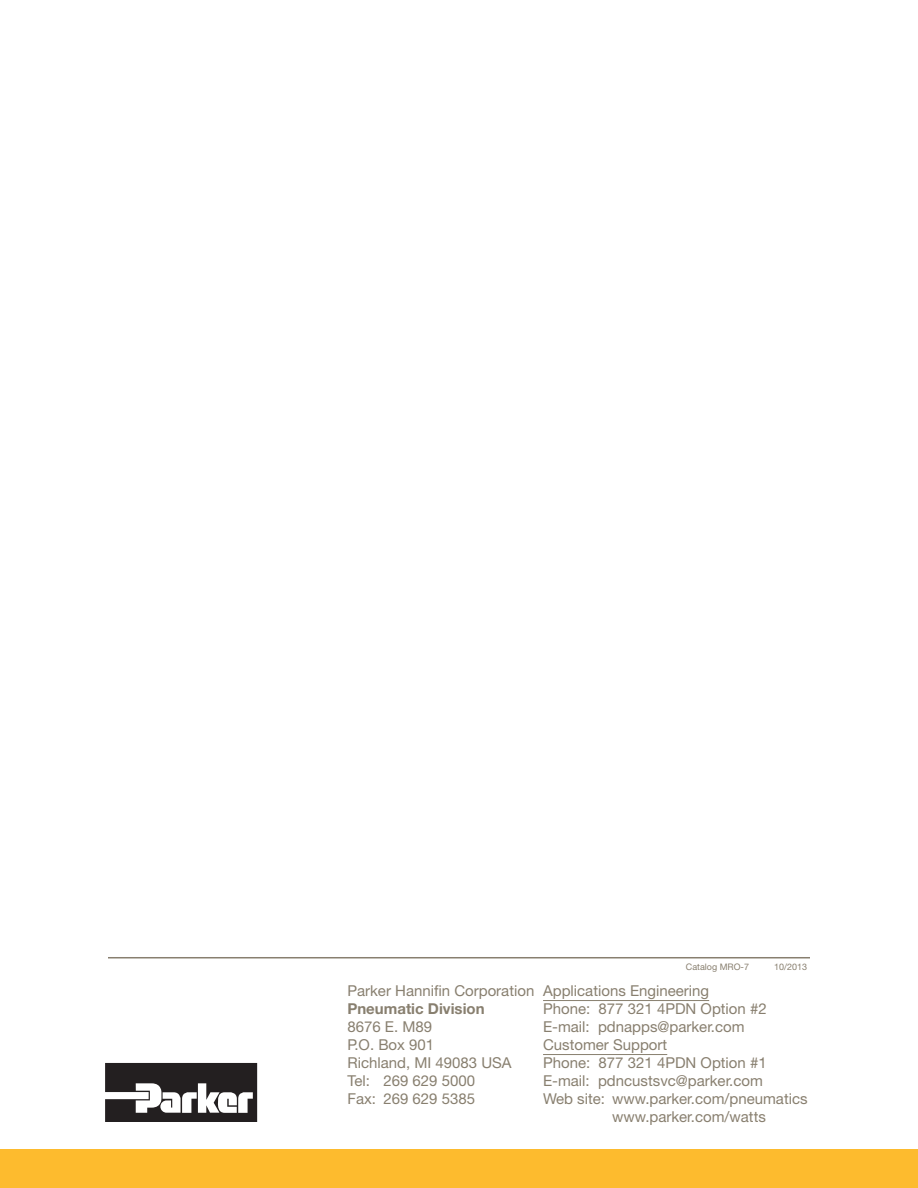
<style>
.page{position:relative;width:918px;height:1188px;background:#fff}
.page>*{position:absolute;margin:0;border:0;box-sizing:border-box;transform-origin:0 0}
.t1{font:15px/18px "Helvetica Neue LT Std";color:#887f6f}
.t2{font:700 15px "Helvetica Neue LT Std";color:#887f6f}
.t3{font:9px "Helvetica Neue LT Std";color:#887f6f}
</style>
<div class="page">
<div style="left:0;top:1150px;width:918px;height:38px;background:#fdbb2e"></div>
<svg style="left:105px;top:1063px;width:152px;height:58px"></svg>
<hr style="left:108px;top:957px;width:702px;height:1px;background:#887f6f">
<hr style="left:543px;top:1000px;width:166px;height:1px;background:#887f6f">
<hr style="left:543px;top:1054px;width:124px;height:1px;background:#887f6f">
<p class="t1" style="left:347px;top:982px;width:188px">Parker Hannifin Corporation</p>
<p class="t2" style="left:347px;top:999px;width:139px">Pneumatic Division</p>
<p class="t1" style="left:347px;top:1018px;width:166px">8676 E. M89<br>P.O. Box 901<br>Richland, MI 49083 USA<br>Tel: 269 629 5000<br>Fax: 269 629 5385</p>
<p class="t3" style="left:686px;top:962px;width:65px">Catalog MRO-7</p>
<p class="t3" style="left:774px;top:962px;width:35px">10/2013</p>
<p class="t1" style="left:543px;top:981px;width:168px">Applications Engineering</p>
<p class="t1" style="left:543px;top:999px;width:225px">Phone: 877 321 4PDN Option #2</p>
<p class="t1" style="left:543px;top:1017px;width:203px">E-mail: pdnapps@parker.com</p>
<p class="t1" style="left:543px;top:1035px;width:126px">Customer Support</p>
<p class="t1" style="left:543px;top:1053px;width:225px">Phone: 877 321 4PDN Option #1</p>
<p class="t1" style="left:543px;top:1071px;width:221px">E-mail: pdncustsvc@parker.com</p>
<p class="t1" style="left:543px;top:1089px;width:266px">Web site: www.parker.com/pneumatics</p>
<p class="t1" style="left:612px;top:1107px;width:155px">www.parker.com/watts</p>
</div>
